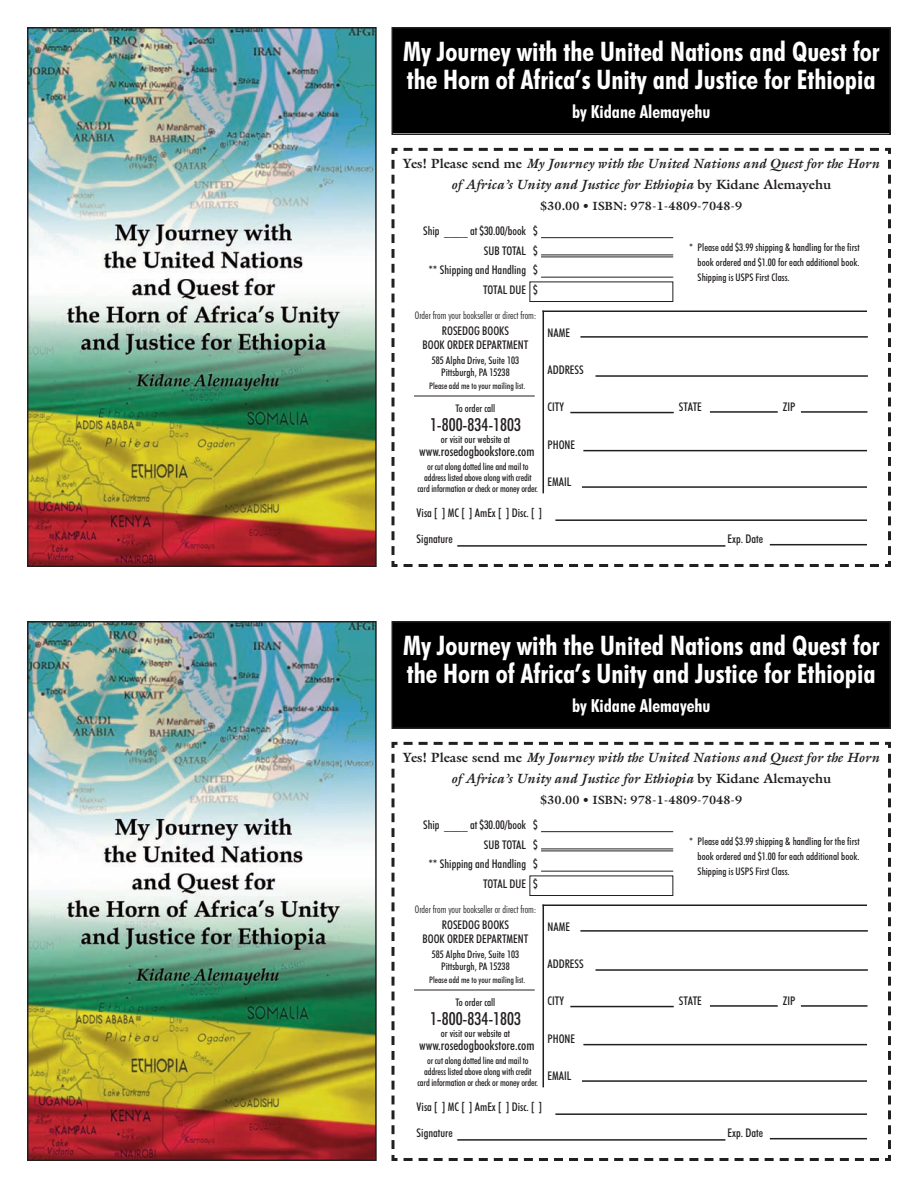
<style>
.page{position:relative;width:918px;height:1188px;background:#fff}
.page>*{position:absolute;margin:0;border:0;box-sizing:border-box;transform-origin:0 0}
.t1{font:700 condensed 27px/28.5px "Futura BT";color:#fff}
.t2{font:700 condensed 18px "Futura BT";color:#fff}
.t3{font:500 condensed 18px "Futura BT";color:#231f20}
.t4{font:italic 700 13.5px/21px "Galliard";color:#231f20;text-align:center}
.t5{font:500 condensed 13.5px "Futura BT";color:#231f20}
.t6{font:500 condensed 12px/19.5px "Futura BT";color:#231f20}
.t7{font:700 12px "Galliard";color:#231f20}
.t8{font:500 condensed 10.5px/15px "Futura BT";color:#231f20;text-align:justify}
.t9{font:300 condensed 10.5px "Futura BT";color:#231f20}
.t10{font:500 condensed 9.75px/11.1px "Futura BT";letter-spacing:-.015em;color:#231f20;text-align:center}
.t11{font:500 condensed 9px "Futura BT";letter-spacing:-.005em;color:#231f20}
.s1{font-style:normal}
</style>
<div class="page">
<div style="left:393px;top:28px;width:497px;height:106px;background:#000"></div>
<div style="left:392px;top:27px;width:499px;height:108px;border:2px solid #231f20"></div>
<img style="left:30px;top:30px;width:344px;height:534px">
<div style="left:27px;top:27px;width:350px;height:540px;border:2px solid #231f20"></div>
<svg style="left:391px;top:147px;width:500px;height:420px"></svg>
<hr style="left:570px;top:412px;width:104px;height:1px;background:#231f20">
<hr style="left:710px;top:411px;width:68px;height:2px;background:#231f20">
<hr style="left:801px;top:411px;width:67px;height:2px;background:#231f20">
<hr style="left:596px;top:375px;width:272px;height:2px;background:#231f20">
<hr style="left:457px;top:545px;width:268px;height:2px;background:#231f20">
<hr style="left:770px;top:544px;width:97px;height:1px;background:#231f20">
<hr style="left:580px;top:336px;width:288px;height:2px;background:#231f20">
<div style="left:719px;top:454px;width:6px;height:17px;background:#fff"></div>
<div style="left:768px;top:455px;width:6px;height:13px;background:#fff"></div>
<div style="left:819px;top:456px;width:6px;height:13px;background:#fff"></div>
<hr style="left:583px;top:450px;width:284px;height:1px;background:#231f20">
<hr style="left:582px;top:486px;width:285px;height:2px;background:#231f20">
<hr style="left:555px;top:519px;width:312px;height:2px;background:#231f20">
<div style="left:530px;top:282px;width:143px;height:20px;border:1px solid #231f20"></div>
<div style="left:688px;top:224px;width:179px;height:78px;background:#fff"></div>
<hr style="left:541px;top:237px;width:132px;height:1px;background:#231f20">
<hr style="left:541px;top:277px;width:132px;height:1px;background:#231f20">
<hr style="left:414px;top:396px;width:121px;height:1px;background:#231f20">
<hr style="left:541px;top:254px;width:132px;height:1px;background:#231f20">
<hr style="left:541px;top:256px;width:132px;height:1px;background:#231f20">
<hr style="left:543px;top:311px;width:1px;height:182px;background:#231f20">
<hr style="left:542px;top:310px;width:325px;height:2px;background:#231f20">
<div style="left:393px;top:622px;width:497px;height:105px;background:#000"></div>
<div style="left:392px;top:621px;width:499px;height:108px;border:2px solid #231f20"></div>
<img style="left:30px;top:624px;width:344px;height:534px">
<div style="left:27px;top:621px;width:350px;height:540px;border:2px solid #231f20"></div>
<svg style="left:391px;top:741px;width:500px;height:420px"></svg>
<hr style="left:570px;top:1006px;width:104px;height:1px;background:#231f20">
<hr style="left:710px;top:1005px;width:68px;height:2px;background:#231f20">
<hr style="left:801px;top:1005px;width:67px;height:2px;background:#231f20">
<hr style="left:596px;top:969px;width:272px;height:2px;background:#231f20">
<hr style="left:457px;top:1139px;width:268px;height:2px;background:#231f20">
<hr style="left:770px;top:1138px;width:97px;height:1px;background:#231f20">
<hr style="left:580px;top:930px;width:288px;height:2px;background:#231f20">
<div style="left:719px;top:1048px;width:6px;height:17px;background:#fff"></div>
<div style="left:768px;top:1049px;width:6px;height:13px;background:#fff"></div>
<div style="left:819px;top:1050px;width:6px;height:13px;background:#fff"></div>
<hr style="left:583px;top:1044px;width:284px;height:1px;background:#231f20">
<hr style="left:582px;top:1080px;width:285px;height:2px;background:#231f20">
<hr style="left:555px;top:1113px;width:312px;height:2px;background:#231f20">
<div style="left:530px;top:876px;width:143px;height:20px;border:1px solid #231f20"></div>
<div style="left:688px;top:818px;width:179px;height:78px;background:#fff"></div>
<hr style="left:541px;top:831px;width:132px;height:1px;background:#231f20">
<hr style="left:541px;top:871px;width:132px;height:1px;background:#231f20">
<hr style="left:414px;top:990px;width:121px;height:1px;background:#231f20">
<hr style="left:541px;top:848px;width:132px;height:1px;background:#231f20">
<hr style="left:541px;top:850px;width:132px;height:1px;background:#231f20">
<hr style="left:543px;top:905px;width:1px;height:182px;background:#231f20">
<hr style="left:542px;top:904px;width:325px;height:2px;background:#231f20">
<h1 class="t1" style="left:403px;top:39px;width:478px">My Journey with the United Nations and Quest for the Horn of Africa’s Unity and Justice for Ethiopia</h1>
<h2 class="t2" style="left:572px;top:104px;width:140px">by Kidane Alemayehu</h2>
<p class="t4" style="left:403px;top:153px;width:478px"><span class="s1">Yes! Please send me</span> My Journey with the United Nations and Quest for the Horn of Africa’s Unity and Justice for Ethiopia <span class="s1">by Kidane Alemayehu</span></p>
<p class="t7" style="left:540px;top:199px;width:204px">$30.00 • ISBN: 978-1-4809-7048-9</p>
<p class="t6" style="left:423px;top:222px;width:116px;text-align:right">Ship ____ at $30.00/book $<br>SUB TOTAL $<br>** Shipping and Handling $<br>TOTAL DUE $</p>
<p class="t9" style="left:415px;top:311px;width:123px">Order from your bookseller or direct from:</p>
<p class="t6" style="left:423px;top:325px;width:107px;line-height:13.5px;text-align:center">ROSEDOG BOOKS<br>BOOK ORDER DEPARTMENT</p>
<p class="t8" style="left:432px;top:355px;width:89px;line-height:12px;text-align:center">585 Alpha Drive, Suite 103<br>Pittsburgh, PA 15238</p>
<p class="t11" style="left:429px;top:383px;width:97px">Please add me to your mailing list.</p>
<p class="t8" style="left:456px;top:401px;width:41px">To order call</p>
<h2 class="t3" style="left:430px;top:417px;width:92px">1-800-834-1803</h2>
<p class="t8" style="left:441px;top:433px;width:71px">or visit our website at</p>
<p class="t5" style="left:419px;top:446px;width:117px">www.rosedogbookstore.com</p>
<p class="t10" style="left:418px;top:462px;width:122px">or cut along dotted line and mail to address listed above along with credit card information or check or money order.</p>
<p class="t6" style="left:548px;top:324px;width:24px">NAME</p>
<p class="t6" style="left:548px;top:361px;width:38px">ADDRESS</p>
<p class="t6" style="left:548px;top:398px;width:18px">CITY</p>
<p class="t6" style="left:548px;top:436px;width:29px">PHONE</p>
<p class="t6" style="left:548px;top:473px;width:25px">EMAIL</p>
<p class="t6" style="left:417px;top:501px;width:127px;line-height:25.5px">Visa [ ] MC [ ] AmEx [ ] Disc. [ ]<br>Signature</p>
<p class="t8" style="left:698px;top:240px;width:164px;text-indent:-9px">* Please add $3.99 shipping &amp; handling for the first book ordered and $1.00 for each additional book.<br>Shipping is USPS First Class.</p>
<p class="t6" style="left:679px;top:398px;width:24px">STATE</p>
<p class="t6" style="left:783px;top:398px;width:14px">ZIP</p>
<p class="t6" style="left:728px;top:530px;width:37px">Exp. Date</p>
<h1 class="t1" style="left:403px;top:633px;width:478px">My Journey with the United Nations and Quest for the Horn of Africa’s Unity and Justice for Ethiopia</h1>
<h2 class="t2" style="left:572px;top:698px;width:140px">by Kidane Alemayehu</h2>
<p class="t4" style="left:403px;top:747px;width:478px"><span class="s1">Yes! Please send me</span> My Journey with the United Nations and Quest for the Horn of Africa’s Unity and Justice for Ethiopia <span class="s1">by Kidane Alemayehu</span></p>
<p class="t7" style="left:540px;top:793px;width:204px">$30.00 • ISBN: 978-1-4809-7048-9</p>
<p class="t6" style="left:423px;top:816px;width:116px;text-align:right">Ship ____ at $30.00/book $<br>SUB TOTAL $<br>** Shipping and Handling $<br>TOTAL DUE $</p>
<p class="t9" style="left:415px;top:905px;width:123px">Order from your bookseller or direct from:</p>
<p class="t6" style="left:423px;top:919px;width:107px;line-height:13.5px;text-align:center">ROSEDOG BOOKS<br>BOOK ORDER DEPARTMENT</p>
<p class="t8" style="left:432px;top:949px;width:89px;line-height:12px;text-align:center">585 Alpha Drive, Suite 103<br>Pittsburgh, PA 15238</p>
<p class="t11" style="left:429px;top:977px;width:97px">Please add me to your mailing list.</p>
<p class="t8" style="left:456px;top:995px;width:41px">To order call</p>
<h2 class="t3" style="left:430px;top:1011px;width:92px">1-800-834-1803</h2>
<p class="t8" style="left:441px;top:1027px;width:71px">or visit our website at</p>
<p class="t5" style="left:419px;top:1040px;width:117px">www.rosedogbookstore.com</p>
<p class="t10" style="left:418px;top:1056px;width:122px">or cut along dotted line and mail to address listed above along with credit card information or check or money order.</p>
<p class="t6" style="left:548px;top:918px;width:24px">NAME</p>
<p class="t6" style="left:548px;top:955px;width:38px">ADDRESS</p>
<p class="t6" style="left:548px;top:992px;width:18px">CITY</p>
<p class="t6" style="left:548px;top:1030px;width:29px">PHONE</p>
<p class="t6" style="left:548px;top:1067px;width:25px">EMAIL</p>
<p class="t6" style="left:417px;top:1095px;width:127px;line-height:25.5px">Visa [ ] MC [ ] AmEx [ ] Disc. [ ]<br>Signature</p>
<p class="t8" style="left:698px;top:834px;width:164px;text-indent:-9px">* Please add $3.99 shipping &amp; handling for the first book ordered and $1.00 for each additional book.<br>Shipping is USPS First Class.</p>
<p class="t6" style="left:679px;top:992px;width:24px">STATE</p>
<p class="t6" style="left:783px;top:992px;width:14px">ZIP</p>
<p class="t6" style="left:728px;top:1124px;width:37px">Exp. Date</p>
</div>
